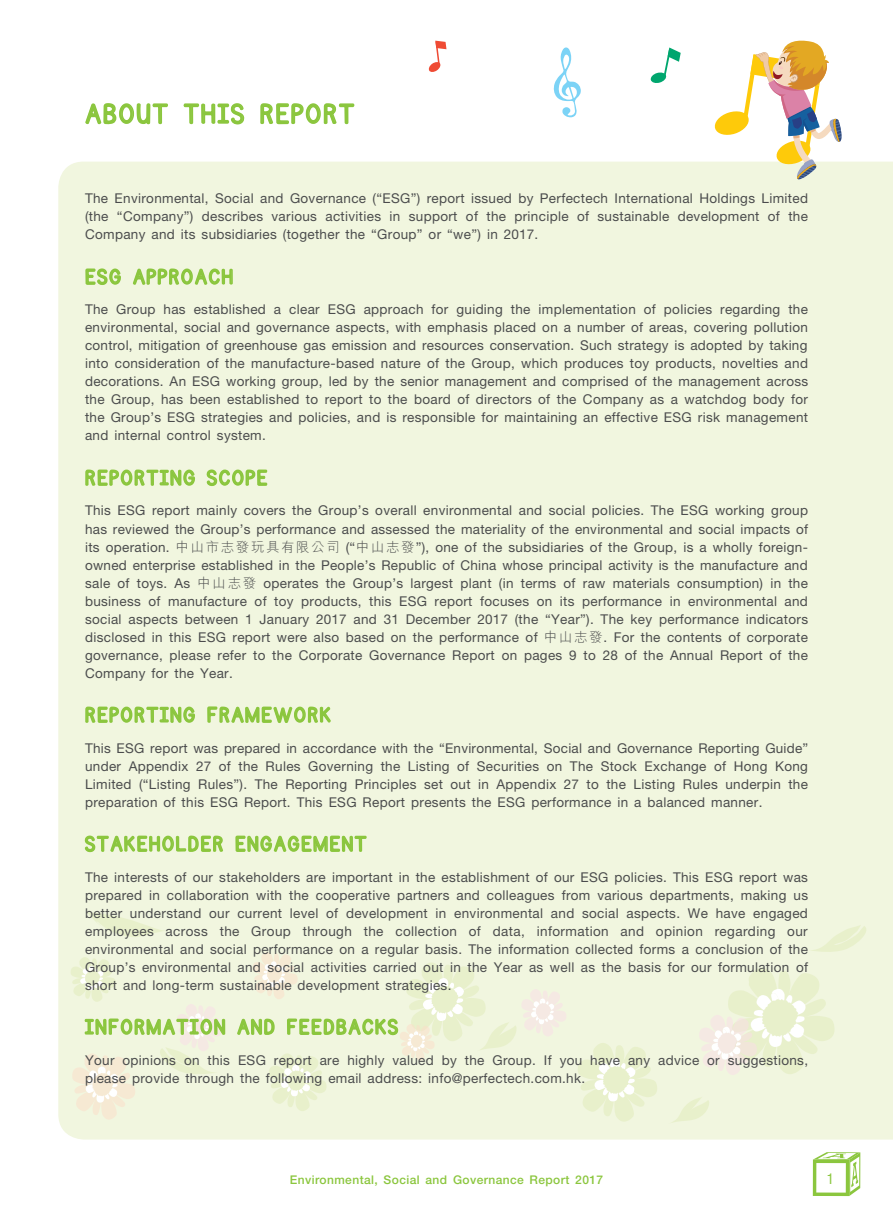
<style>
.page{position:relative;width:893px;height:1212px;background:#fff}
.page>*{position:absolute;margin:0;border:0;box-sizing:border-box;transform-origin:0 0}
.t1{font:31.5px "KG Primary Penmanship";letter-spacing:.06em;color:#8bc63e}
._03_H1{font:24px "KG Primary Penmanship";letter-spacing:.07em;color:#8bc63e}
.t2{font:condensed 15px "Helvetica Neue LT Std";color:#8bc63e}
._01_Body_Text{font:13.5px/18px "Helvetica Neue LT Std";letter-spacing:.025em;color:#4b4c4d;text-align:justify}
.t3{font:500 12px "Helvetica Neue LT Std";letter-spacing:.035em;color:#8bc63e}
.s1{font-family:"M Hei HK";font-weight:300}
</style>
<div class="page">
<svg style="left:85px;top:103px;width:83px;height:22px"></svg>
<svg style="left:183px;top:103px;width:62px;height:22px"></svg>
<svg style="left:260px;top:103px;width:95px;height:22px"></svg>
<svg style="left:813px;top:1152px;width:47px;height:44px"></svg>
<div style="left:58px;top:162px;width:835px;height:977px;background:#f1f6df"></div>
<svg style="left:668px;top:1096px;width:42px;height:28px"></svg>
<svg style="left:577px;top:1043px;width:81px;height:79px;background:#edf3d6"></svg>
<svg style="left:809px;top:925px;width:58px;height:28px;background:#edf3d7"></svg>
<svg style="left:86px;top:912px;width:81px;height:25px;background:#edf3d6"></svg>
<svg style="left:699px;top:968px;width:136px;height:107px;background:#eff2da"></svg>
<svg style="left:713px;top:40px;width:131px;height:142px"></svg>
<svg style="left:553px;top:47px;width:28px;height:71px"></svg>
<svg style="left:428px;top:41px;width:18px;height:31px"></svg>
<svg style="left:650px;top:47px;width:31px;height:36px"></svg>
<svg style="left:84px;top:259px;width:38px;height:27px"></svg>
<svg style="left:132px;top:261px;width:102px;height:31px;background:#d8eab7"></svg>
<svg style="left:84px;top:468px;width:112px;height:19px;background:#c6e19b"></svg>
<svg style="left:205px;top:460px;width:64px;height:27px;background:#d4e8b2"></svg>
<svg style="left:84px;top:705px;width:112px;height:19px;background:#c6e19b"></svg>
<svg style="left:206px;top:697px;width:126px;height:34px;background:#d9eab9"></svg>
<svg style="left:84px;top:826px;width:140px;height:33px;background:#d9eaba"></svg>
<svg style="left:234px;top:828px;width:134px;height:31px;background:#d6e9b5"></svg>
<svg style="left:70px;top:957px;width:160px;height:162px;background:#edf2d6"></svg>
<svg style="left:236px;top:952px;width:331px;height:159px;background:#eef3d9"></svg>
<h1 class="t1" style="left:85px;top:99px;width:271px">ABOUT THIS REPORT</h1>
<p class="_01_Body_Text" style="left:85px;top:189px;width:724px">The Environmental, Social and Governance (“ESG”) report issued by Perfectech International Holdings Limited (the “Company”) describes various activities in support of the principle of sustainable development of the Company and its subsidiaries (together the “Group” or “we”) in 2017.</p>
<p class="_03_H1" style="left:85px;top:265px;width:149px">ESG APPROACH</p>
<p class="_01_Body_Text" style="left:85px;top:300px;width:725px">The Group has established a clear ESG approach for guiding the implementation of policies regarding the environmental, social and governance aspects, with emphasis placed on a number of areas, covering pollution control, mitigation of greenhouse gas emission and resources conservation. Such strategy is adopted by taking into consideration of the manufacture-based nature of the Group, which produces toy products, novelties and decorations. An ESG working group, led by the senior management and comprised of the management across the Group, has been established to report to the board of directors of the Company as a watchdog body for the Group’s ESG strategies and policies, and is responsible for maintaining an effective ESG risk management and internal control system.</p>
<p class="_03_H1" style="left:85px;top:466px;width:184px">REPORTING SCOPE</p>
<p class="_01_Body_Text" style="left:85px;top:501px;width:725px">This ESG report mainly covers the Group’s overall environmental and social policies. The ESG working group has reviewed the Group’s performance and assessed the materiality of the environmental and social impacts of its operation. <span class="s1">中山市志發玩具有限公司</span> (“<span class="s1">中山志發</span>”), one of the subsidiaries of the Group, is a wholly foreign&shy;owned enterprise established in the People’s Republic of China whose principal activity is the manufacture and sale of toys. As <span class="s1">中山志發</span> operates the Group’s largest plant (in terms of raw materials consumption) in the business of manufacture of toy products, this ESG report focuses on its performance in environmental and social aspects between 1 January 2017 and 31 December 2017 (the “Year”). The key performance indicators disclosed in this ESG report were also based on the performance of <span class="s1">中山志發</span>. For the contents of corporate governance, please refer to the Corporate Governance Report on pages 9 to 28 of the Annual Report of the Company for the Year.</p>
<p class="_03_H1" style="left:85px;top:703px;width:247px">REPORTING FRAMEWORK</p>
<p class="_01_Body_Text" style="left:85px;top:738px;width:725px">This ESG report was prepared in accordance with the “Environmental, Social and Governance Reporting Guide” under Appendix 27 of the Rules Governing the Listing of Securities on The Stock Exchange of Hong Kong Limited (“Listing Rules”). The Reporting Principles set out in Appendix 27 to the Listing Rules underpin the preparation of this ESG Report. This ESG Report presents the ESG performance in a balanced manner.</p>
<p class="_03_H1" style="left:85px;top:832px;width:283px">STAKEHOLDER ENGAGEMENT</p>
<p class="_01_Body_Text" style="left:85px;top:867px;width:725px">The interests of our stakeholders are important in the establishment of our ESG policies. This ESG report was prepared in collaboration with the cooperative partners and colleagues from various departments, making us better understand our current level of development in environmental and social aspects. We have engaged employees across the Group through the collection of data, information and opinion regarding our environmental and social performance on a regular basis. The information collected forms a conclusion of the Group’s environmental and social activities carried out in the Year as well as the basis for our formulation of short and long-term sustainable development strategies.</p>
<p class="_03_H1" style="left:85px;top:1015px;width:314px">INFORMATION AND FEEDBACKS</p>
<p class="_01_Body_Text" style="left:85px;top:1050px;width:725px">Your opinions on this ESG report are highly valued by the Group. If you have any advice or suggestions, please provide through the following email address: info@perfectech.com.hk.</p>
<p class="t3" style="left:290px;top:1172px;width:315px">Environmental, Social and Governance Report 2017</p>
<p class="t2" style="left:827px;top:1169px;width:9px">1</p>
</div>
